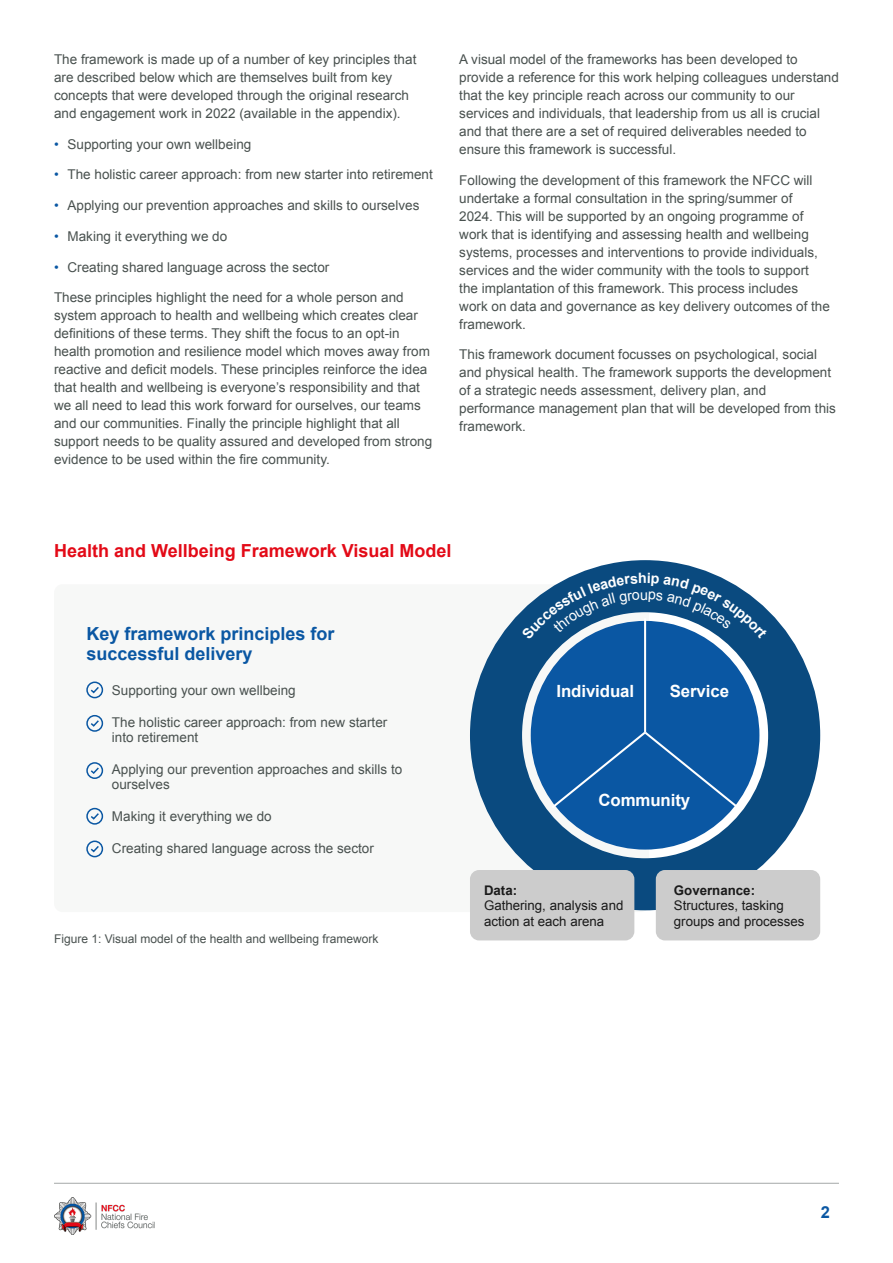
<style>
.page{position:relative;width:893px;height:1263px;background:#fff}
.page>*{position:absolute;margin:0;border:0;box-sizing:border-box;transform-origin:0 0}
.t1{font:700 18px/19.5px "Arial";color:#0a57a3}
.t2{font:700 18px "Arial";color:#e30a17}
.t3{font:700 16.8px "Arial";letter-spacing:-.005em;color:#fff}
.t4{font:700 16.5px "Arial";color:#0a57a3}
.t5{font:14.25px "Arial";color:#fff}
.t6{font:13.5px/18px "Arial";color:#49514f}
.t7{font:13.2px/15.9px "Arial";color:#1a1a1a}
.t8{font:700 13.2px "Arial";color:#1a1a1a}
.t9{font:12px "Arial";color:#49514f}
.s1{color:#0a57a3}
</style>
<div class="page">
<hr style="left:54px;top:1183px;width:785px;height:1px;background:#49514f">
<img style="left:54px;top:1197px;width:101px;height:37px">
<div style="left:54px;top:584px;width:595px;height:328px;background:#f7f8f7;border-radius:9px"></div>
<div style="left:531px;top:621px;width:228px;height:228px;background:#0a57a3;border-radius:50%"></div>
<hr style="left:644px;top:618px;width:2px;height:115px;background:#fff">
<svg style="left:550px;top:730px;width:191px;height:80px"></svg>
<div style="left:470px;top:560px;width:350px;height:350px;border:52px solid #0a4a7f;border-radius:50%"></div>
<div style="left:470px;top:870px;width:164px;height:70px;background:#ccc;border-radius:9px"></div>
<div style="left:656px;top:870px;width:164px;height:70px;background:#ccc;border-radius:9px"></div>
<div style="left:86px;top:681px;width:17px;height:17px;border:2px solid #0a57a3;border-radius:50%"></div>
<svg style="left:89px;top:685px;width:11px;height:9px"></svg>
<div style="left:86px;top:715px;width:17px;height:17px;border:2px solid #0a57a3;border-radius:50%"></div>
<svg style="left:89px;top:719px;width:11px;height:9px"></svg>
<div style="left:86px;top:762px;width:17px;height:17px;border:2px solid #0a57a3;border-radius:50%"></div>
<svg style="left:89px;top:766px;width:11px;height:9px"></svg>
<div style="left:86px;top:808px;width:17px;height:17px;border:2px solid #0a57a3;border-radius:50%"></div>
<svg style="left:89px;top:811px;width:11px;height:10px"></svg>
<div style="left:86px;top:840px;width:17px;height:17px;border:2px solid #0a57a3;border-radius:50%"></div>
<svg style="left:89px;top:844px;width:11px;height:9px"></svg>
<svg style="left:521px;top:573px;width:247px;height:67px"></svg>
<p class="t6" style="left:54px;top:50px;width:364px">The framework is made up of a number of key principles that are described below which are themselves built from key concepts that were developed through the original research and engagement work in 2022 (available in the appendix).</p>
<p class="t6" style="left:54px;top:135px;width:199px"><span class="s1">•</span> Supporting your own wellbeing</p>
<p class="t6" style="left:54px;top:166px;width:380px"><span class="s1">•</span> The holistic career approach: from new starter into retirement</p>
<p class="t6" style="left:54px;top:196px;width:367px"><span class="s1">•</span> Applying our prevention approaches and skills to ourselves</p>
<p class="t6" style="left:54px;top:227px;width:175px"><span class="s1">•</span> Making it everything we do</p>
<p class="t6" style="left:54px;top:258px;width:277px"><span class="s1">•</span> Creating shared language across the sector</p>
<p class="t6" style="left:54px;top:289px;width:380px">These principles highlight the need for a whole person and system approach to health and wellbeing which creates clear definitions of these terms. They shift the focus to an opt-in health promotion and resilience model which moves away from reactive and deficit models. These principles reinforce the idea that health and wellbeing is everyone’s responsibility and that we all need to lead this work forward for ourselves, our teams and our communities. Finally the principle highlight that all support needs to be quality assured and developed from strong evidence to be used within the fire community.</p>
<p class="t6" style="left:459px;top:50px;width:381px">A visual model of the frameworks has been developed to provide a reference for this work helping colleagues understand that the key principle reach across our community to our services and individuals, that leadership from us all is crucial and that there are a set of required deliverables needed to ensure this framework is successful.</p>
<p class="t6" style="left:459px;top:171px;width:372px">Following the development of this framework the NFCC will undertake a formal consultation in the spring/summer of<br>2024. This will be supported by an ongoing programme of work that is identifying and assessing health and wellbeing systems, processes and interventions to provide individuals, services and the wider community with the tools to support the implantation of this framework. This process includes work on data and governance as key delivery outcomes of the framework.</p>
<p class="t6" style="left:459px;top:346px;width:378px">This framework document focusses on psychological, social and physical health. The framework supports the development of a strategic needs assessment, delivery plan, and performance management plan that will be developed from this framework.</p>
<h1 class="t2" style="left:54px;top:539px;width:399px">Health and Wellbeing Framework Visual Model</h1>
<h1 class="t1" style="left:86px;top:625px;width:250px">Key framework principles for successful delivery</h1>
<p class="t6" style="left:112px;top:681px;width:185px">Supporting your own wellbeing</p>
<p class="t6" style="left:112px;top:715px;width:277px;line-height:15px">The holistic career approach: from new starter into retirement</p>
<p class="t6" style="left:112px;top:762px;width:292px;line-height:15px">Applying our prevention approaches and skills to ourselves</p>
<p class="t6" style="left:112px;top:807px;width:161px">Making it everything we do</p>
<p class="t6" style="left:112px;top:839px;width:263px">Creating shared language across the sector</p>
<p class="t9" style="left:54px;top:931px;width:326px">Figure 1: Visual model of the health and wellbeing framework</p>
<p class="t5" style="left:640px;top:585px;width:10px">u</p>
<p class="t3" style="left:556px;top:680px;width:79px">Individual</p>
<p class="t3" style="left:670px;top:680px;width:61px">Service</p>
<p class="t3" style="left:598px;top:789px;width:93px">Community</p>
<p class="t8" style="left:484px;top:881px;width:35px">Data:</p>
<p class="t7" style="left:484px;top:898px;width:141px">Gathering, analysis and action at each arena</p>
<p class="t8" style="left:674px;top:881px;width:83px">Governance:</p>
<p class="t7" style="left:674px;top:898px;width:132px">Structures, tasking groups and processes</p>
<p class="t4" style="left:821px;top:1201px;width:11px">2</p>
</div>
